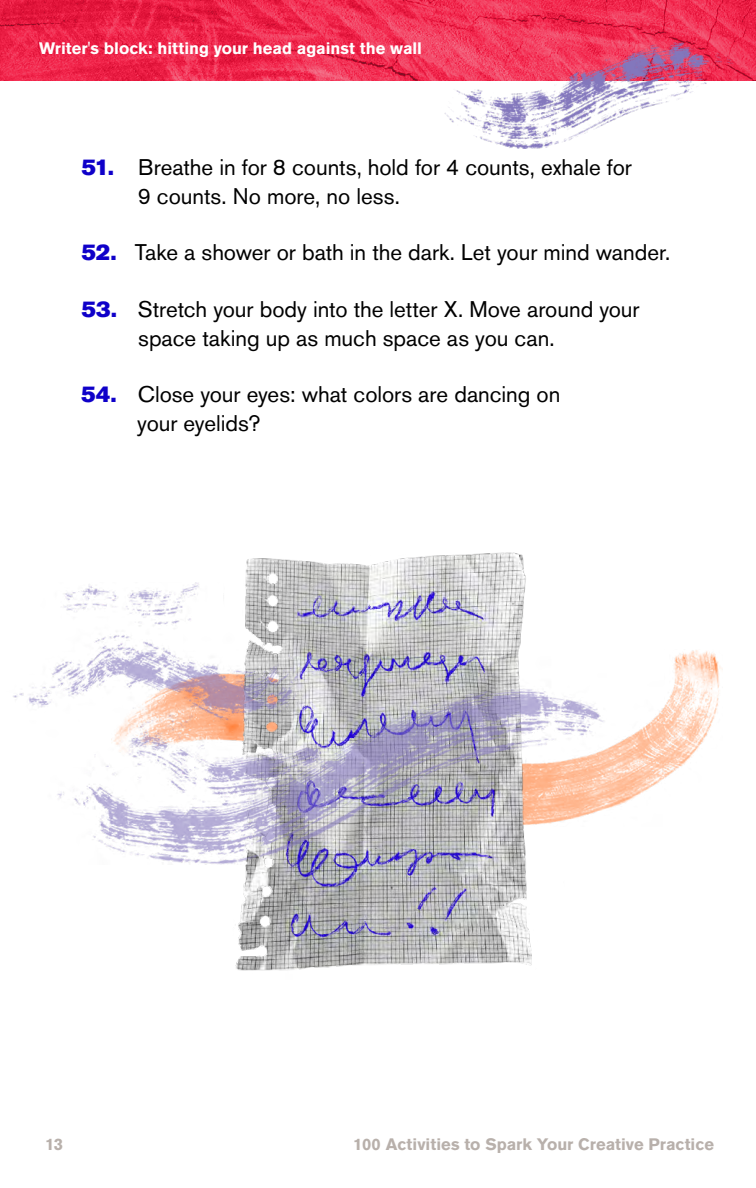
<style>
.page{position:relative;width:756px;height:1188px;background:#fff}
.page>*{position:absolute;margin:0;border:0;box-sizing:border-box;transform-origin:0 0}
.t1{font:22.5px/29.2px "Akzidenz Grotesk BQ";color:#000}
.t2{font:700 16.5px "Akzidenz Grotesk BQ";letter-spacing:-.005em;color:#fff}
.t3{font:700 16.5px "Akzidenz Grotesk BQ";color:#b8b0ab}
.s1{font-family:"Akzidenz Grotesk BQ Super";color:#0f00c9}
</style>
<div class="page">
<svg style="left:0;top:0;width:756px;height:81px;background:#ed2b4f"></svg>
<img style="left:441px;top:42px;width:294px;height:106px">
<img style="left:633px;top:650px;width:90px;height:148px">
<img style="left:205px;top:552px;width:428px;height:419px">
<img style="left:13px;top:582px;width:593px;height:282px">
<p class="t2" style="left:39px;top:38px;width:385px">Writer's block: hitting your head against the wall</p>
<p class="t1" style="left:138px;top:152px;width:496px;text-indent:-56px"><span class="s1">51.</span> Breathe in for 8 counts, hold for 4 counts, exhale for<br>9 counts. No more, no less.</p>
<p class="t1" style="left:81px;top:238px;width:590px"><span class="s1">52.</span> Take a shower or bath in the dark. Let your mind wander.</p>
<p class="t1" style="left:138px;top:294px;width:503px;text-indent:-57px"><span class="s1">53.</span> Stretch your body into the letter X. Move around your space taking up as much space as you can.</p>
<p class="t1" style="left:137px;top:380px;width:425px;text-indent:-56px"><span class="s1">54.</span> Close your eyes: what colors are dancing on your eyelids?</p>
<p class="t3" style="left:45px;top:1135px;width:19px">13</p>
<p class="t3" style="left:353px;top:1135px;width:362px">100 Activities to Spark Your Creative Practice</p>
</div>
